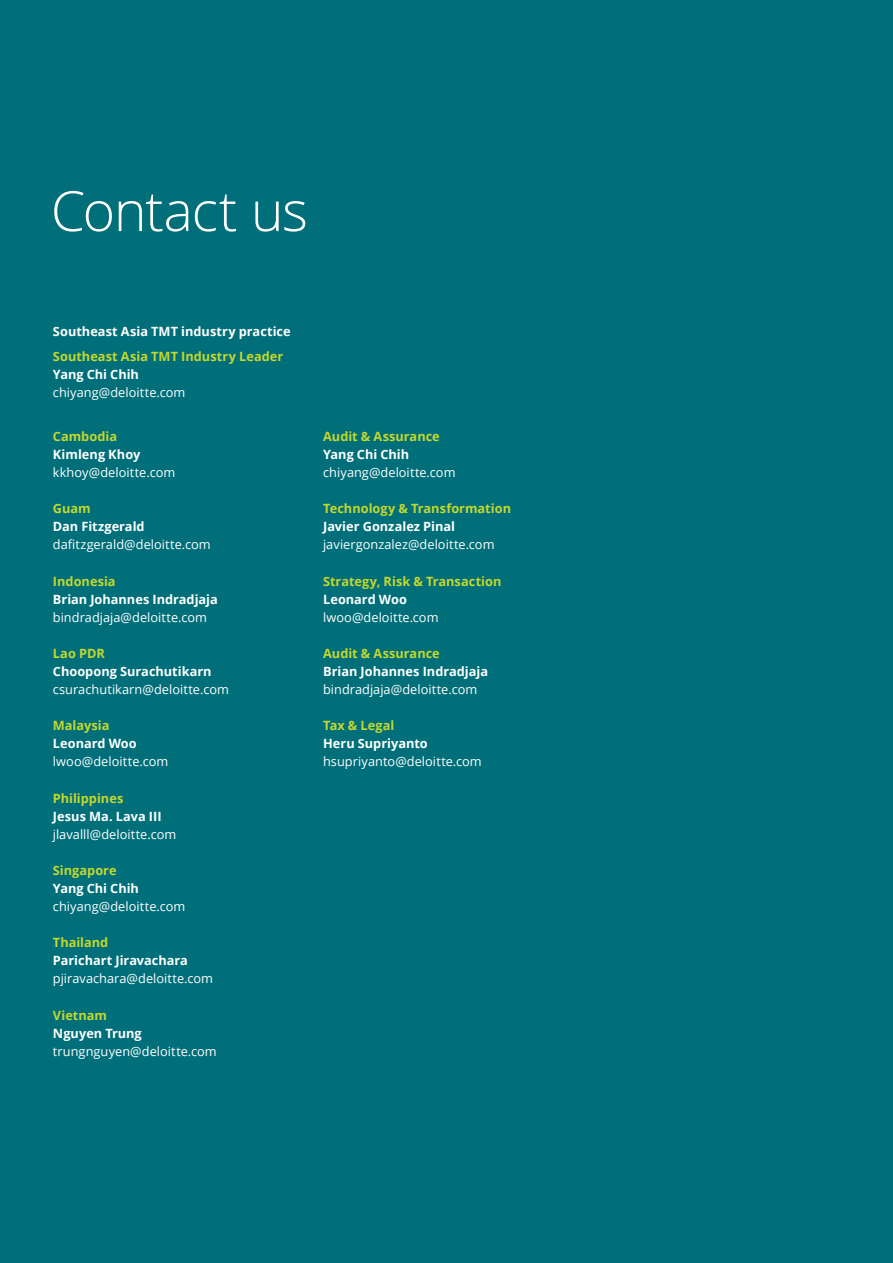
<style>
.page{position:relative;width:893px;height:1263px;background:#006f7a}
.page>*{position:absolute;margin:0;border:0;box-sizing:border-box;transform-origin:0 0}
.Story_heading_light__37_42pt{font:300 55.5px "Open Sans";letter-spacing:-.025em;color:#fff}
.Body_copy__white_8_5_12pt{font:12.75px "Open Sans";letter-spacing:.005em;color:#fff}
.Body_copy__white_8_5_12pt-2{font:700 12.75px "Open Sans";color:#fff}
.Body_copy__white_8_5_12pt-3{font:700 12.75px "Open Sans";letter-spacing:.005em;color:#c4d82d}
.Subhead__white_8_5_12pt{font:700 12.75px "Open Sans";letter-spacing:.005em;color:#fff}
</style>
<div class="page">
<p class="Story_heading_light__37_42pt" style="left:51px;top:173px;width:259px">Contact us</p>
<p class="Subhead__white_8_5_12pt" style="left:53px;top:323px;width:239px">Southeast Asia TMT industry practice</p>
<p class="Body_copy__white_8_5_12pt-3" style="left:53px;top:348px;width:232px">Southeast Asia TMT Industry Leader</p>
<p class="Body_copy__white_8_5_12pt-2" style="left:53px;top:366px;width:88px">Yang Chi Chih</p>
<p class="Body_copy__white_8_5_12pt" style="left:53px;top:384px;width:134px">chiyang@deloitte.com</p>
<p class="Body_copy__white_8_5_12pt-3" style="left:53px;top:427px;width:66px">Cambodia</p>
<p class="Body_copy__white_8_5_12pt-2" style="left:53px;top:445px;width:89px">Kimleng Khoy</p>
<p class="Body_copy__white_8_5_12pt" style="left:53px;top:463px;width:124px">kkhoy@deloitte.com</p>
<p class="Body_copy__white_8_5_12pt-3" style="left:53px;top:500px;width:39px">Guam</p>
<p class="Body_copy__white_8_5_12pt-2" style="left:53px;top:518px;width:93px">Dan Fitzgerald</p>
<p class="Body_copy__white_8_5_12pt" style="left:53px;top:536px;width:159px">dafitzgerald@deloitte.com</p>
<p class="Body_copy__white_8_5_12pt-3" style="left:53px;top:572px;width:64px">Indonesia</p>
<p class="Body_copy__white_8_5_12pt-2" style="left:53px;top:590px;width:166px">Brian Johannes Indradjaja</p>
<p class="Body_copy__white_8_5_12pt" style="left:53px;top:608px;width:156px">bindradjaja@deloitte.com</p>
<p class="Body_copy__white_8_5_12pt-3" style="left:53px;top:644px;width:53px">Lao PDR</p>
<p class="Body_copy__white_8_5_12pt-2" style="left:53px;top:662px;width:160px">Choopong Surachutikarn</p>
<p class="Body_copy__white_8_5_12pt" style="left:53px;top:681px;width:178px">csurachutikarn@deloitte.com</p>
<p class="Body_copy__white_8_5_12pt-3" style="left:53px;top:717px;width:58px">Malaysia</p>
<p class="Body_copy__white_8_5_12pt-2" style="left:53px;top:735px;width:85px">Leonard Woo</p>
<p class="Body_copy__white_8_5_12pt" style="left:53px;top:753px;width:117px">lwoo@deloitte.com</p>
<p class="Body_copy__white_8_5_12pt-3" style="left:53px;top:789px;width:72px">Philippines</p>
<p class="Body_copy__white_8_5_12pt-2" style="left:53px;top:807px;width:110px">Jesus Ma. Lava III</p>
<p class="Body_copy__white_8_5_12pt" style="left:53px;top:825px;width:125px">jlavalll@deloitte.com</p>
<p class="Body_copy__white_8_5_12pt-3" style="left:53px;top:861px;width:65px">Singapore</p>
<p class="Body_copy__white_8_5_12pt-2" style="left:53px;top:879px;width:88px">Yang Chi Chih</p>
<p class="Body_copy__white_8_5_12pt" style="left:53px;top:897px;width:134px">chiyang@deloitte.com</p>
<p class="Body_copy__white_8_5_12pt-3" style="left:53px;top:933px;width:57px">Thailand</p>
<p class="Body_copy__white_8_5_12pt-2" style="left:53px;top:951px;width:137px">Parichart Jiravachara</p>
<p class="Body_copy__white_8_5_12pt" style="left:53px;top:970px;width:162px">pjiravachara@deloitte.com</p>
<p class="Body_copy__white_8_5_12pt-3" style="left:53px;top:1006px;width:56px">Vietnam</p>
<p class="Body_copy__white_8_5_12pt-2" style="left:53px;top:1024px;width:90px">Nguyen Trung</p>
<p class="Body_copy__white_8_5_12pt" style="left:53px;top:1042px;width:165px">trungnguyen@deloitte.com</p>
<p class="Body_copy__white_8_5_12pt-3" style="left:323px;top:427px;width:118px">Audit &amp; Assurance</p>
<p class="Body_copy__white_8_5_12pt-2" style="left:323px;top:445px;width:88px">Yang Chi Chih</p>
<p class="Body_copy__white_8_5_12pt" style="left:323px;top:463px;width:134px">chiyang@deloitte.com</p>
<p class="Body_copy__white_8_5_12pt-3" style="left:323px;top:500px;width:189px">Technology &amp; Transformation</p>
<p class="Body_copy__white_8_5_12pt-2" style="left:323px;top:518px;width:133px">Javier Gonzalez Pinal</p>
<p class="Body_copy__white_8_5_12pt" style="left:323px;top:536px;width:173px">javiergonzalez@deloitte.com</p>
<p class="Body_copy__white_8_5_12pt-3" style="left:323px;top:572px;width:180px">Strategy, Risk &amp; Transaction</p>
<p class="Body_copy__white_8_5_12pt-2" style="left:323px;top:590px;width:85px">Leonard Woo</p>
<p class="Body_copy__white_8_5_12pt" style="left:323px;top:608px;width:117px">lwoo@deloitte.com</p>
<p class="Body_copy__white_8_5_12pt-3" style="left:323px;top:644px;width:118px">Audit &amp; Assurance</p>
<p class="Body_copy__white_8_5_12pt-2" style="left:323px;top:662px;width:166px">Brian Johannes Indradjaja</p>
<p class="Body_copy__white_8_5_12pt" style="left:323px;top:681px;width:156px">bindradjaja@deloitte.com</p>
<p class="Body_copy__white_8_5_12pt-3" style="left:323px;top:717px;width:73px">Tax &amp; Legal</p>
<p class="Body_copy__white_8_5_12pt-2" style="left:323px;top:735px;width:106px">Heru Supriyanto</p>
<p class="Body_copy__white_8_5_12pt" style="left:323px;top:753px;width:160px">hsupriyanto@deloitte.com</p>
</div>
